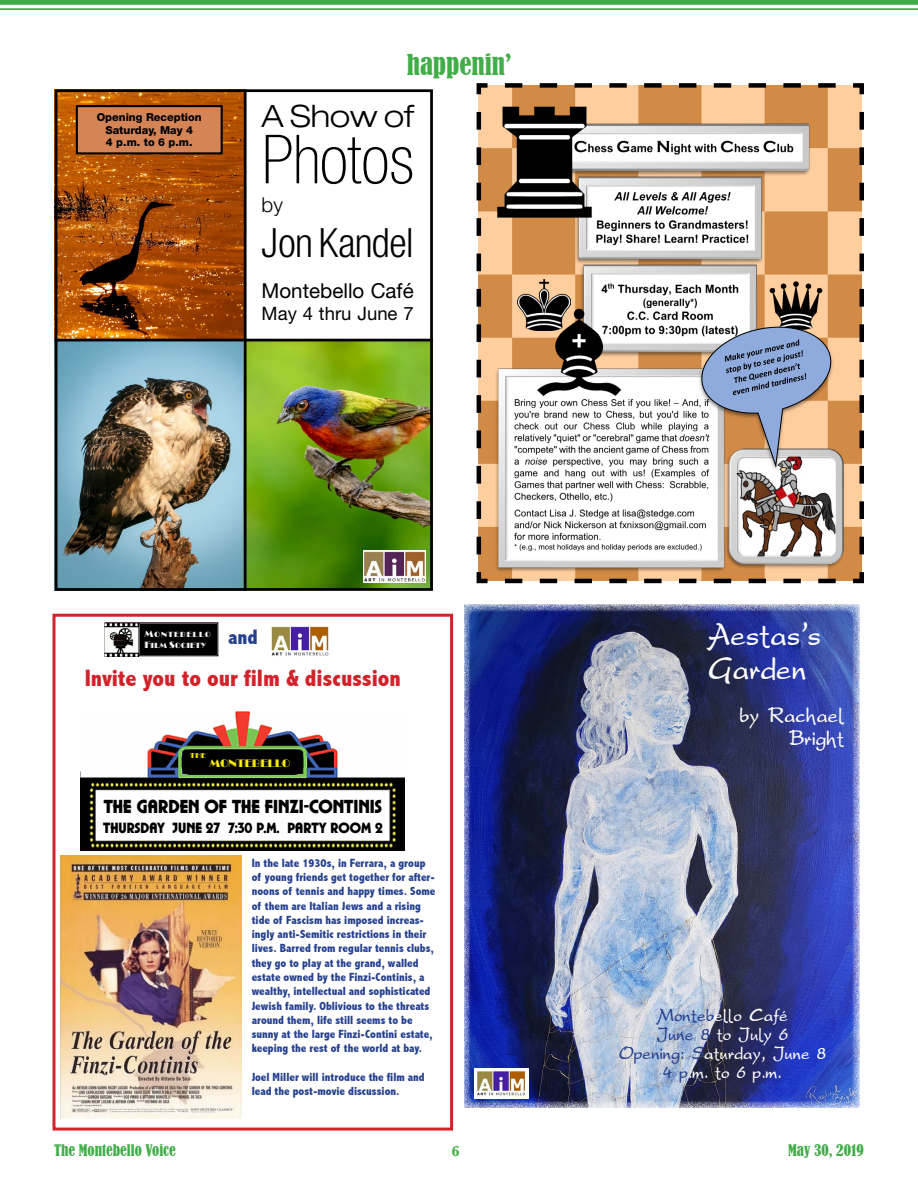
<style>
.page{position:relative;width:918px;height:1188px;background:#fff}
.page>*{position:absolute;margin:0;border:0;box-sizing:border-box;transform-origin:0 0}
.t1{font:100 condensed 67.8px "Helvetica Neue LT Std";color:#000}
.t2{font:300 condensed 40.35px "Helvetica Neue LT Std";letter-spacing:-.01em;color:#000}
.t3{font:300 expanded 30.9px "Helvetica Neue LT Std";letter-spacing:-.01em;color:#000}
.t4{font:28.05px/33.8px "Adriattica";color:#fff}
.t5{font:condensed 27px "Bernard";color:#41ad49}
.t6{font:800 condensed 23.7px "Abadi";color:#d2232a}
.t7{font:800 condensed 21px "Abadi";color:#25408f}
.t8{font:20.55px "Helvetica Neue LT Std";color:#000}
.t9{font:300 20.55px "Helvetica Neue LT Std";color:#000}
.t10{font:19.5px "Plaza P Ultr";color:#000}
.t11{font:18.75px/22.5px "Adriattica";color:#fff;text-align:right}
.t12{font:18.45px "Helvetica Neue LT Std";color:#000}
.t13{font:15.9px/19px "Adriattica";color:#fff;text-align:center}
.t14{font:15.45px "Plaza P Ultr";color:#000}
.t15{font:condensed 15px "Bernard";color:#41ad49}
.t16{font:700 15px "Baskerville";color:#41ad49}
.t17{font:800 condensed 11.85px/14.2px "Abadi";color:#25408f}
.t18{font:11.25px "Broadway Eng SCD";color:#fff200}
.t19{font:800 10.95px/12.3px "Helvetica Neue LT Std";color:#000;text-align:center}
.t20{font:9.45px/11.2px "Broadway Eng SCD";letter-spacing:.035em;color:#fff}
.t21{font:9px "Broadway Eng SCD";color:#fff200}
.s1{color:#25408f}
</style>
<div class="page">
<div style="left:0;top:0;width:918px;height:5px;background:#41ad49"></div>
<hr style="left:0;top:8px;width:918px;height:2px;background:#41ad49">
<svg style="left:476px;top:83px;width:388px;height:501px"></svg>
<img style="left:59px;top:93px;width:185px;height:494px">
<img style="left:247px;top:341px;width:182px;height:246px">
<hr style="left:55px;top:339px;width:378px;height:2px;background:#000">
<hr style="left:244px;top:89px;width:3px;height:502px;background:#000">
<div style="left:55px;top:89px;width:378px;height:502px;border:3px solid #000"></div>
<div style="left:77px;top:106px;width:145px;height:47px;background:#d58456"></div>
<div style="left:76px;top:105px;width:147px;height:49px;border:2px solid #000"></div>
<img style="left:364px;top:550px;width:62px;height:33px">
<img style="left:464px;top:604px;width:395px;height:504px">
<img style="left:474px;top:1069px;width:54px;height:30px">
<img style="left:104px;top:622px;width:34px;height:34px">
<svg style="left:138px;top:622px;width:81px;height:35px;background:#141414"></svg>
<div style="left:140px;top:624px;width:77px;height:31px;border:1px solid #000"></div>
<div style="left:141px;top:625px;width:75px;height:29px;border:1px solid #000"></div>
<img style="left:271px;top:626px;width:58px;height:30px">
<img style="left:81px;top:712px;width:324px;height:139px">
<div style="left:182px;top:750px;width:121px;height:25px;background:#000;border-radius:9px"></div>
<img style="left:60px;top:856px;width:181px;height:263px">
<div style="left:52px;top:614px;width:401px;height:517px;border:3px solid #d2232a"></div>
<p class="t19" style="left:97px;top:111px;width:107px">Opening Reception<br>Saturday, May 4<br>4 p.m. to 6 p.m.</p>
<h3 class="t5" style="left:407px;top:49px;width:107px">happenin’</h3>
<h3 class="t3" style="left:262px;top:98px;width:154px">A Show of</h3>
<h1 class="t1" style="left:262px;top:121px;width:154px">Photos</h1>
<h3 class="t9" style="left:262px;top:192px;width:23px">by</h3>
<h2 class="t2" style="left:262px;top:219px;width:154px">Jon Kandel</h2>
<h3 class="t8" style="left:262px;top:278px;width:154px">Montebello Café</h3>
<h3 class="t12" style="left:262px;top:302px;width:154px">May 4 thru June 7</h3>
<p class="t20" style="left:145px;top:628px;width:68px">Montebello<br>Film Society</p>
<h3 class="t7" style="left:228px;top:625px;width:31px">and</h3>
<h3 class="t6" style="left:85px;top:665px;width:318px">Invite you to our film &amp; discussion</h3>
<p class="t21" style="left:190px;top:750px;width:18px">the</p>
<p class="t18" style="left:210px;top:756px;width:82px">MONTEBELLO</p>
<h3 class="t10" style="left:104px;top:795px;width:280px">THE GARDEN OF THE FINZI-CONTINIS</h3>
<h3 class="t14" style="left:103px;top:819px;width:281px">THURSDAY JUNE 27 7:30 P.M. PARTY ROOM 2</h3>
<p class="t17" style="left:252px;top:856px;width:185px">In the late 1930s, in Ferrara, a group of young friends get together for after&shy;noons of tennis and happy times. Some of them are Italian Jews and a rising tide of Fascism has imposed increas&shy;ingly anti-Semitic restrictions in their lives. Barred from regular tennis clubs, they go to play at the grand, walled estate owned by the Finzi-Continis, a wealthy, intellectual and sophisticated Jewish family. Oblivious to the threats around them, life still seems to be sunny at the large Finzi-Contini estate, keeping the rest of the world at bay.</p>
<p class="t17" style="left:252px;top:1070px;width:175px">Joel Miller will introduce the film and lead the post-movie discussion.</p>
<h3 class="t4" style="left:708px;top:619px;width:115px">Aestas’s<br>Garden</h3>
<h3 class="t11" style="left:741px;top:705px;width:106px">by Rachael<br>Bright</h3>
<h3 class="t13" style="left:619px;top:1006px;width:210px"><span class="s1">Monteb</span>ello Café<br><span class="s1">June 8</span> to July 6<br><span class="s1">Opening: S</span>aturday, June 8<br><span class="s1">4 p</span>.m. to 6 p.m.</h3>
<p class="t15" style="left:54px;top:1141px;width:123px">The Montebello Voice</p>
<p class="t16" style="left:452px;top:1140px;width:10px">6</p>
<p class="t15" style="left:788px;top:1141px;width:77px">May 30, 2019</p>
</div>
